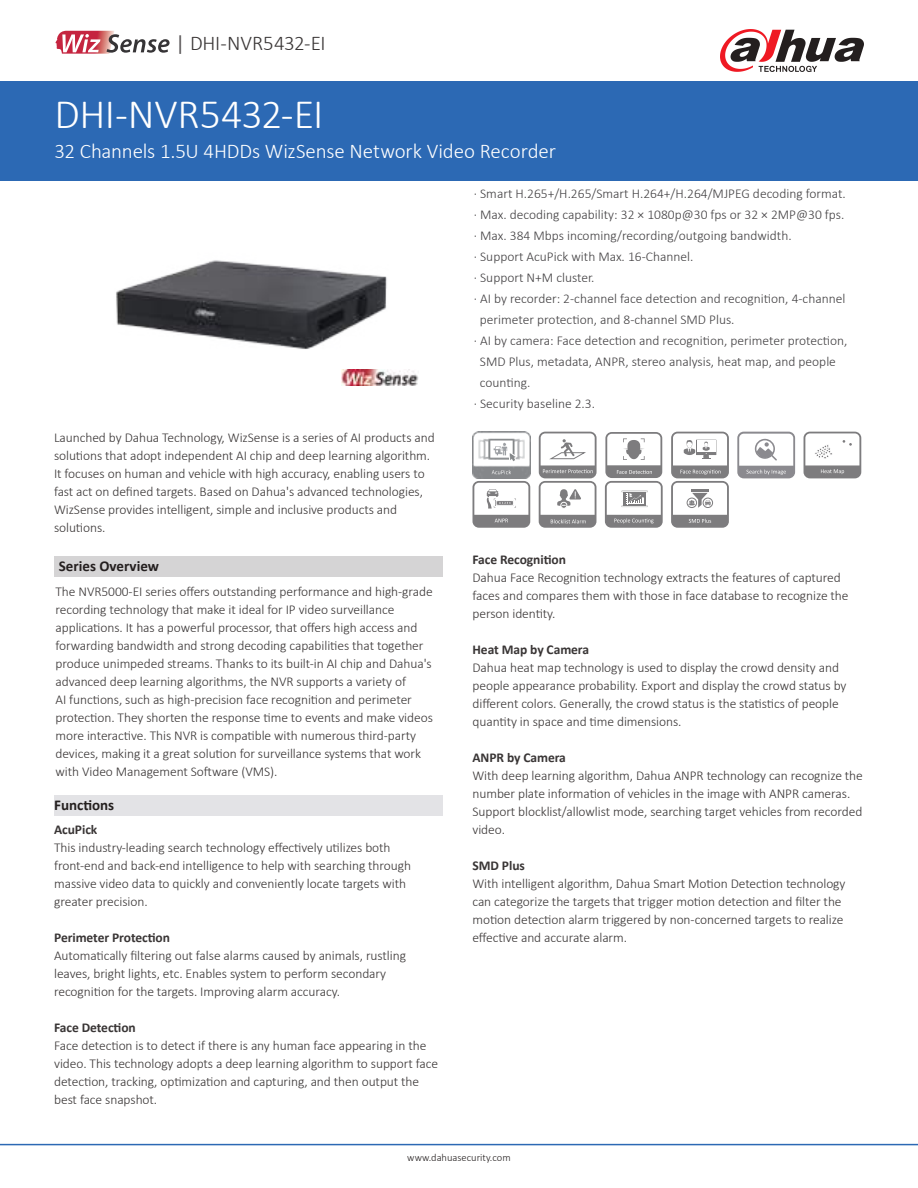
<style>
.page{position:relative;width:918px;height:1188px;background:#fff}
.page>*{position:absolute;margin:0;border:0;box-sizing:border-box;transform-origin:0 0}
.t1{font:300 42px "Calibri";letter-spacing:-.015em;color:#fff}
.t2{font:300 21px "Calibri";letter-spacing:-.01em;color:#fff}
.t3{font:300 21px "Calibri";letter-spacing:-.01em;color:#393535}
.t4{font:700 15px "Calibri";color:#241f1f}
.t5{font:300 13.5px/18px "Calibri";letter-spacing:-.005em;color:#393535}
.t6{font:300 13.5px "Calibri";color:#424042}
.t7{font:700 13.5px "Calibri";letter-spacing:-.005em;color:#393535}
.t8{font:300 10.5px "Calibri";color:#241f1f}
.s1{font-weight:400;color:#5a5758}
</style>
<div class="page">
<div style="left:0;top:81px;width:918px;height:100px;background:#2c69b4"></div>
<hr style="left:0;top:1144px;width:918px;height:1px;background:#2c69b4">
<svg style="left:720px;top:29px;width:144px;height:43px"></svg>
<img style="left:116px;top:260px;width:303px;height:126px">
<div style="left:54px;top:556px;width:389px;height:20px;background:#d5d4d5"></div>
<div style="left:54px;top:795px;width:389px;height:21px;background:#e3e3e6"></div>
<svg style="left:56px;top:31px;width:114px;height:23px"></svg>
<img style="left:341px;top:369px;width:77px;height:16px">
<svg style="left:472px;top:481px;width:58px;height:47px"></svg>
<svg style="left:804px;top:432px;width:57px;height:46px"></svg>
<svg style="left:671px;top:432px;width:58px;height:96px"></svg>
<svg style="left:737px;top:432px;width:58px;height:46px"></svg>
<svg style="left:605px;top:432px;width:58px;height:96px"></svg>
<svg style="left:539px;top:432px;width:58px;height:96px"></svg>
<img style="left:473px;top:432px;width:57px;height:47px">
<h2 class="t3" style="left:176px;top:30px;width:152px"><span class="s1">|</span> DHI-NVR5432-EI</h2>
<h1 class="t1" style="left:55px;top:88px;width:270px">DHI-NVR5432-EI</h1>
<h2 class="t2" style="left:55px;top:138px;width:503px">32 Channels 1.5U 4HDDs WizSense Network Video Recorder</h2>
<p class="t6" style="left:474px;top:185px;width:373px">· Smart H.265+/H.265/Smart H.264+/H.264/MJPEG decoding format.</p>
<p class="t6" style="left:474px;top:206px;width:372px">· Max. decoding capability: 32 × 1080p@30 fps or 32 × 2MP@30 fps.</p>
<p class="t6" style="left:474px;top:227px;width:319px">· Max. 384 Mbps incoming/recording/outgoing bandwidth.</p>
<p class="t6" style="left:474px;top:248px;width:221px">· Support AcuPick with Max. 16-Channel.</p>
<p class="t6" style="left:474px;top:269px;width:122px">· Support N+M cluster.</p>
<p class="t6" style="left:474px;top:290px;width:373px">· AI by recorder: 2-channel face detection and recognition, 4-channel</p>
<p class="t6" style="left:480px;top:311px;width:256px">perimeter protection, and 8-channel SMD Plus.</p>
<p class="t6" style="left:474px;top:332px;width:375px">· AI by camera: Face detection and recognition, perimeter protection,</p>
<p class="t6" style="left:480px;top:353px;width:358px">SMD Plus, metadata, ANPR, stereo analysis, heat map, and people</p>
<p class="t6" style="left:480px;top:374px;width:52px">counting.</p>
<p class="t6" style="left:474px;top:395px;width:123px">· Security baseline 2.3.</p>
<p class="t5" style="left:54px;top:428px;width:382px">Launched by Dahua Technology, WizSense is a series of AI products and solutions that adopt independent AI chip and deep learning algorithm.<br>It focuses on human and vehicle with high accuracy, enabling users to fast act on defined targets. Based on Dahua's advanced technologies, WizSense provides intelligent, simple and inclusive products and solutions.</p>
<p class="t4" style="left:59px;top:557px;width:102px">Series Overview</p>
<p class="t5" style="left:56px;top:583px;width:379px">The NVR5000-EI series offers outstanding performance and high-grade recording technology that make it ideal for IP video surveillance applications. It has a powerful processor, that offers high access and forwarding bandwidth and strong decoding capabilities that together produce unimpeded streams. Thanks to its built-in AI chip and Dahua's advanced deep learning algorithms, the NVR supports a variety of<br>AI functions, such as high-precision face recognition and perimeter protection. They shorten the response time to events and make videos more interactive. This NVR is compatible with numerous third-party devices, making it a great solution for surveillance systems that work with Video Management Software (VMS).</p>
<p class="t4" style="left:54px;top:795px;width:62px">Functions</p>
<p class="t7" style="left:54px;top:821px;width:45px">AcuPick</p>
<p class="t5" style="left:54px;top:839px;width:358px">This industry-leading search technology effectively utilizes both front-end and back-end intelligence to help with searching through massive video data to quickly and conveniently locate targets with greater precision.</p>
<p class="t7" style="left:54px;top:929px;width:117px">Perimeter Protection</p>
<p class="t5" style="left:54px;top:947px;width:353px">Automatically filtering out false alarms caused by animals, rustling leaves, bright lights, etc. Enables system to perform secondary recognition for the targets. Improving alarm accuracy.</p>
<p class="t7" style="left:54px;top:1019px;width:83px">Face Detection</p>
<p class="t5" style="left:54px;top:1037px;width:385px">Face detection is to detect if there is any human face appearing in the video. This technology adopts a deep learning algorithm to support face detection, tracking, optimization and capturing, and then output the best face snapshot.</p>
<p class="t7" style="left:472px;top:550px;width:95px">Face Recognition</p>
<p class="t5" style="left:472px;top:568px;width:378px">Dahua Face Recognition technology extracts the features of captured faces and compares them with those in face database to recognize the person identity.</p>
<p class="t7" style="left:472px;top:640px;width:118px">Heat Map by Camera</p>
<p class="t5" style="left:472px;top:658px;width:376px">Dahua heat map technology is used to display the crowd density and people appearance probability. Export and display the crowd status by different colors. Generally, the crowd status is the statistics of people quantity in space and time dimensions.</p>
<p class="t7" style="left:472px;top:748px;width:95px">ANPR by Camera</p>
<p class="t5" style="left:472px;top:766px;width:392px">With deep learning algorithm, Dahua ANPR technology can recognize the number plate information of vehicles in the image with ANPR cameras.<br>Support blocklist/allowlist mode, searching target vehicles from recorded video.</p>
<p class="t7" style="left:472px;top:856px;width:54px">SMD Plus</p>
<p class="t5" style="left:472px;top:874px;width:375px">With intelligent algorithm, Dahua Smart Motion Detection technology can categorize the targets that trigger motion detection and filter the motion detection alarm triggered by non-concerned targets to realize effective and accurate alarm.</p>
<p class="t8" style="left:407px;top:1151px;width:105px">www.dahuasecurity.com</p>
</div>
